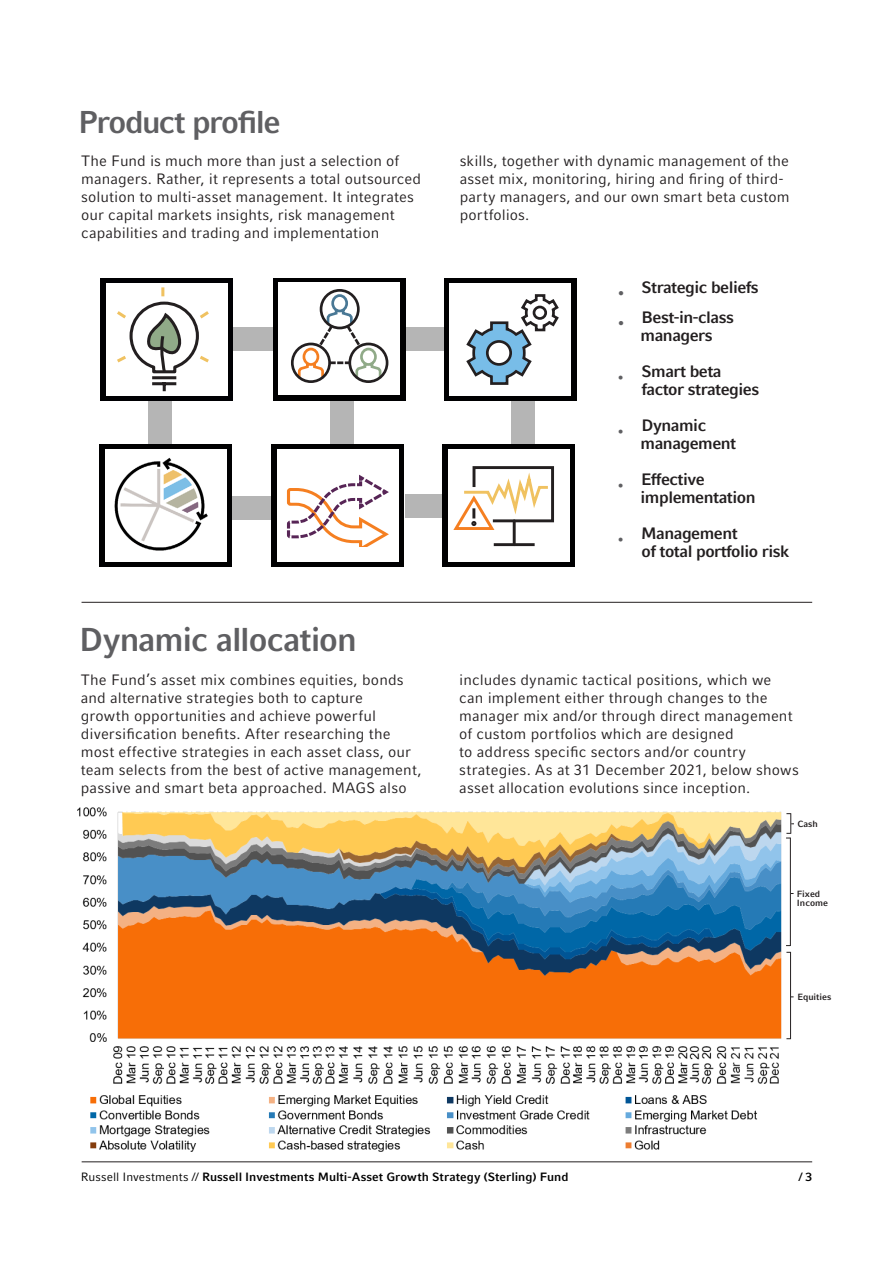
<style>
.page{position:relative;width:893px;height:1263px;background:#fff}
.page>*{position:absolute;margin:0;border:0;box-sizing:border-box;transform-origin:0 0}
.t1{font:700 33px "Compatil Fact LT Pro";letter-spacing:-.035em;color:#5f5f62}
.t2{font:700 31.5px "Compatil Fact LT Pro";letter-spacing:-.05em;color:#5f5f62}
.t3{font:700 16.5px/18px "Compatil Fact LT Pro";letter-spacing:-.03em;color:#231f20}
.t4{font:15px/18px "Compatil Fact LT Pro";letter-spacing:.01em;color:#231f20}
.t5{font:700 12px "Compatil Fact LT Pro";color:#000}
.t6{font:700 9px/9px "Compatil Fact LT Pro";color:#231f20}
.s1{font-weight:400;font-size:18px;color:#5f5f62}
.s2{font-size:18px;color:#5f5f62}
.s3{color:#5f5f62}
.s4{font-weight:400}
</style>
<div class="page">
<hr style="left:82px;top:602px;width:730px;height:1px;background:#231f20">
<hr style="left:82px;top:1161px;width:730px;height:1px;background:#231f20">
<div style="left:405px;top:494px;width:41px;height:24px;background:#b5b5b5"></div>
<div style="left:232px;top:327px;width:42px;height:24px;background:#b5b5b5"></div>
<div style="left:405px;top:327px;width:41px;height:24px;background:#b5b5b5"></div>
<div style="left:232px;top:496px;width:42px;height:24px;background:#b5b5b5"></div>
<div style="left:100px;top:278px;width:133px;height:123px;background:#000003"></div>
<div style="left:273px;top:278px;width:133px;height:123px;background:#000001"></div>
<div style="left:148px;top:401px;width:24px;height:43px;background:#b5b5b5"></div>
<div style="left:330px;top:401px;width:24px;height:43px;background:#b5b5b5"></div>
<div style="left:511px;top:401px;width:23px;height:43px;background:#b5b5b5"></div>
<div style="left:278px;top:282px;width:122px;height:113px;background:#fff"></div>
<div style="left:106px;top:283px;width:121px;height:113px;background:#fff"></div>
<div style="left:444px;top:278px;width:133px;height:123px;background:#000001"></div>
<div style="left:449px;top:283px;width:122px;height:113px;background:#fff"></div>
<div style="left:442px;top:445px;width:133px;height:122px;background:#000001"></div>
<div style="left:448px;top:449px;width:122px;height:113px;background:#fff"></div>
<div style="left:271px;top:445px;width:133px;height:122px;background:#000001"></div>
<div style="left:277px;top:449px;width:122px;height:113px;background:#fff"></div>
<div style="left:99px;top:445px;width:133px;height:122px;background:#000001"></div>
<div style="left:105px;top:449px;width:121px;height:113px;background:#fff"></div>
<hr style="left:154px;top:376px;width:21px;height:3px;background:#231f20">
<hr style="left:154px;top:382px;width:21px;height:3px;background:#231f20">
<svg style="left:163px;top:385px;width:3px;height:5px"></svg>
<svg style="left:117px;top:287px;width:92px;height:87px"></svg>
<svg style="left:291px;top:289px;width:92px;height:94px"></svg>
<div style="left:348px;top:343px;width:40px;height:40px;border:3px solid #231f20;border-radius:50%"></div>
<svg style="left:466px;top:294px;width:93px;height:91px"></svg>
<svg style="left:287px;top:475px;width:102px;height:71px"></svg>
<hr style="left:513px;top:521px;width:3px;height:24px;background:#231f20">
<hr style="left:495px;top:543px;width:38px;height:3px;background:#231f20">
<svg style="left:453px;top:466px;width:101px;height:66px"></svg>
<img style="left:114px;top:458px;width:94px;height:93px">
<img style="left:78px;top:807px;width:715px;height:345px">
<svg style="left:786px;top:813px;width:8px;height:26px"></svg>
<hr style="left:790px;top:838px;width:1px;height:108px;background:#231f20">
<hr style="left:790px;top:952px;width:1px;height:87px;background:#231f20">
<h2 class="t2" style="left:78px;top:103px;width:204px">Product profile</h2>
<p class="t4" style="left:81px;top:152px;width:341px">The Fund is much more than just a selection of managers. Rather, it represents a total outsourced solution to multi-asset management. It integrates our capital markets insights, risk management capabilities and trading and implementation</p>
<p class="t4" style="left:460px;top:152px;width:331px">skills, together with dynamic management of the asset mix, monitoring, hiring and firing of third&shy;party managers, and our own smart beta custom portfolios.</p>
<p class="t3" style="left:616px;top:278px;width:144px"><span class="s1">•</span> Strategic beliefs</p>
<p class="t3" style="left:616px;top:309px;width:119px;text-align:center"><span class="s2">•</span> Best-in-class managers</p>
<p class="t3" style="left:641px;top:363px;width:119px;text-indent:-25px"><span class="s3">•</span> Smart beta factor strategies</p>
<p class="t3" style="left:641px;top:417px;width:97px;text-indent:-25px"><span class="s3">•</span> Dynamic management</p>
<p class="t3" style="left:641px;top:471px;width:117px;text-indent:-25px"><span class="s3">•</span> Effective implementation</p>
<p class="t3" style="left:641px;top:525px;width:150px;text-indent:-25px"><span class="s3">•</span> Management<br>of total portfolio risk</p>
<h1 class="t1" style="left:79px;top:620px;width:279px">Dynamic allocation</h1>
<p class="t4" style="left:81px;top:671px;width:342px">The Fund’s asset mix combines equities, bonds and alternative strategies both to capture<br>growth opportunities and achieve powerful diversification benefits. After researching the most effective strategies in each asset class, our team selects from the best of active management, passive and smart beta approached. MAGS also</p>
<p class="t4" style="left:459px;top:671px;width:341px">includes dynamic tactical positions, which we can implement either through changes to the manager mix and/or through direct management of custom portfolios which are designed<br>to address specific sectors and/or country strategies. As at 31 December 2021, below shows asset allocation evolutions since inception.</p>
<p class="t6" style="left:797px;top:819px;width:22px">Cash</p>
<p class="t6" style="left:797px;top:889px;width:33px">Fixed<br>Income</p>
<p class="t6" style="left:797px;top:992px;width:36px">Equities</p>
<p class="t5" style="left:81px;top:1170px;width:489px"><span class="s4">Russell Investments //</span> Russell Investments Multi-Asset Growth Strategy (Sterling) Fund</p>
<p class="t5" style="left:799px;top:1170px;width:15px">/ 3</p>
</div>
